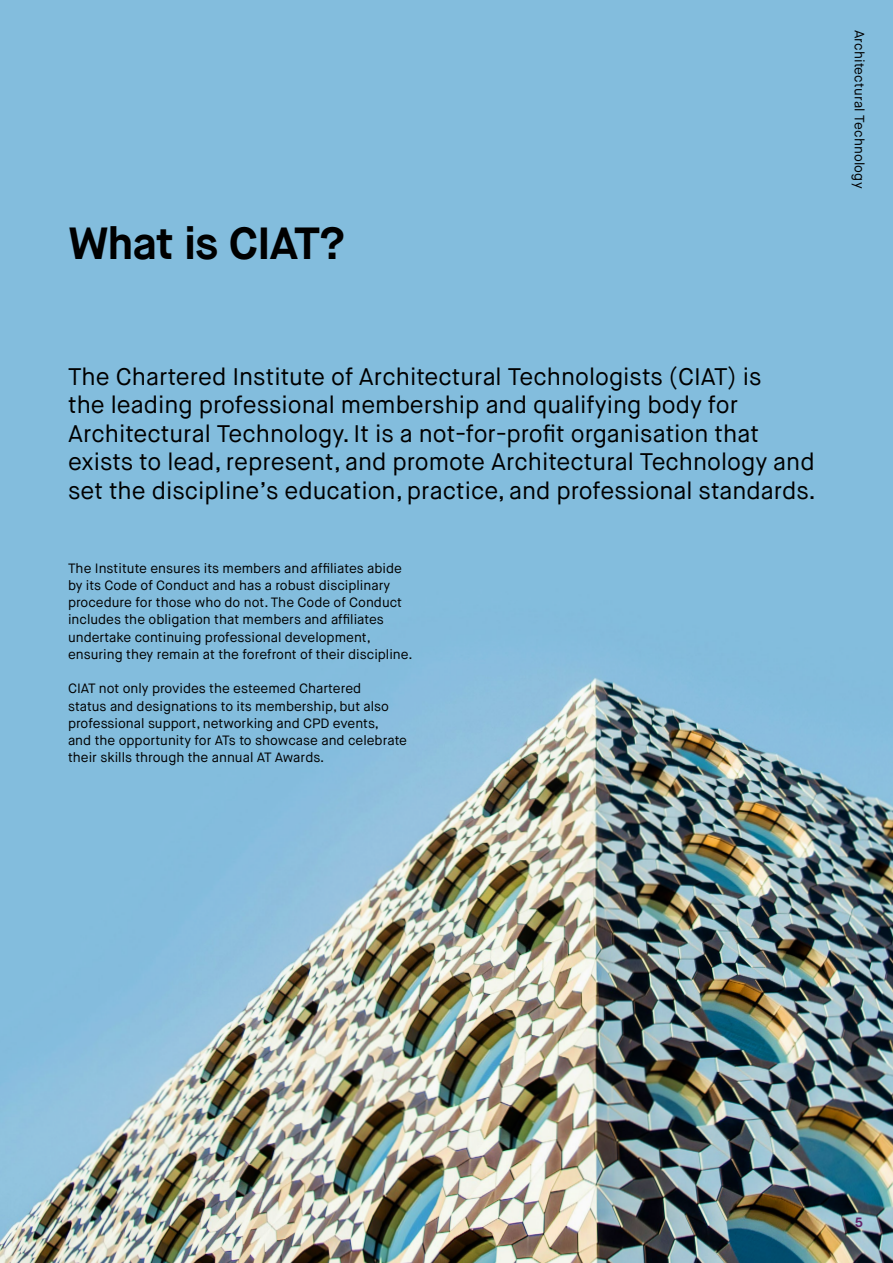
<style>
.page{position:relative;width:893px;height:1263px;background:#fff}
.page>*{position:absolute;margin:0;border:0;box-sizing:border-box;transform-origin:0 0}
.t1{font:700 45px "Maison Neue";letter-spacing:-.02em;color:#000}
.Intro_copy{font:24px/28.5px "Maison Neue";color:#000}
.Body_Copy{font:13.5px/17.2px "Maison Neue";color:#000}
.Body_Copy-2{font:700 13.5px "Maison Neue";color:#642369}
</style>
<div class="page">
<img style="left:0;top:0;width:893px;height:1263px">
<p class="t1" style="left:68px;top:215px;width:278px">What is CIAT?</p>
<p class="Body_Copy" style="left:868px;top:30px;width:160px;rotate:90deg">Architectural Technology</p>
<p class="Intro_copy" style="left:68px;top:362px;width:749px">The Chartered Institute of Architectural Technologists (CIAT) is<br>the leading professional membership and qualifying body for Architectural Technology. It is a not-for-profit organisation that exists to lead, represent, and promote Architectural Technology and set the discipline’s education, practice, and professional standards.</p>
<p class="Body_Copy" style="left:68px;top:559px;width:346px">The Institute ensures its members and affiliates abide by its Code of Conduct and has a robust disciplinary procedure for those who do not. The Code of Conduct includes the obligation that members and affiliates undertake continuing professional development, ensuring they remain at the forefront of their discipline.</p>
<p class="Body_Copy" style="left:68px;top:680px;width:341px">CIAT not only provides the esteemed Chartered<br>status and designations to its membership, but also professional support, networking and CPD events,<br>and the opportunity for ATs to showcase and celebrate their skills through the annual AT Awards.</p>
<p class="Body_Copy-2" style="left:855px;top:1213px;width:10px">5</p>
</div>
